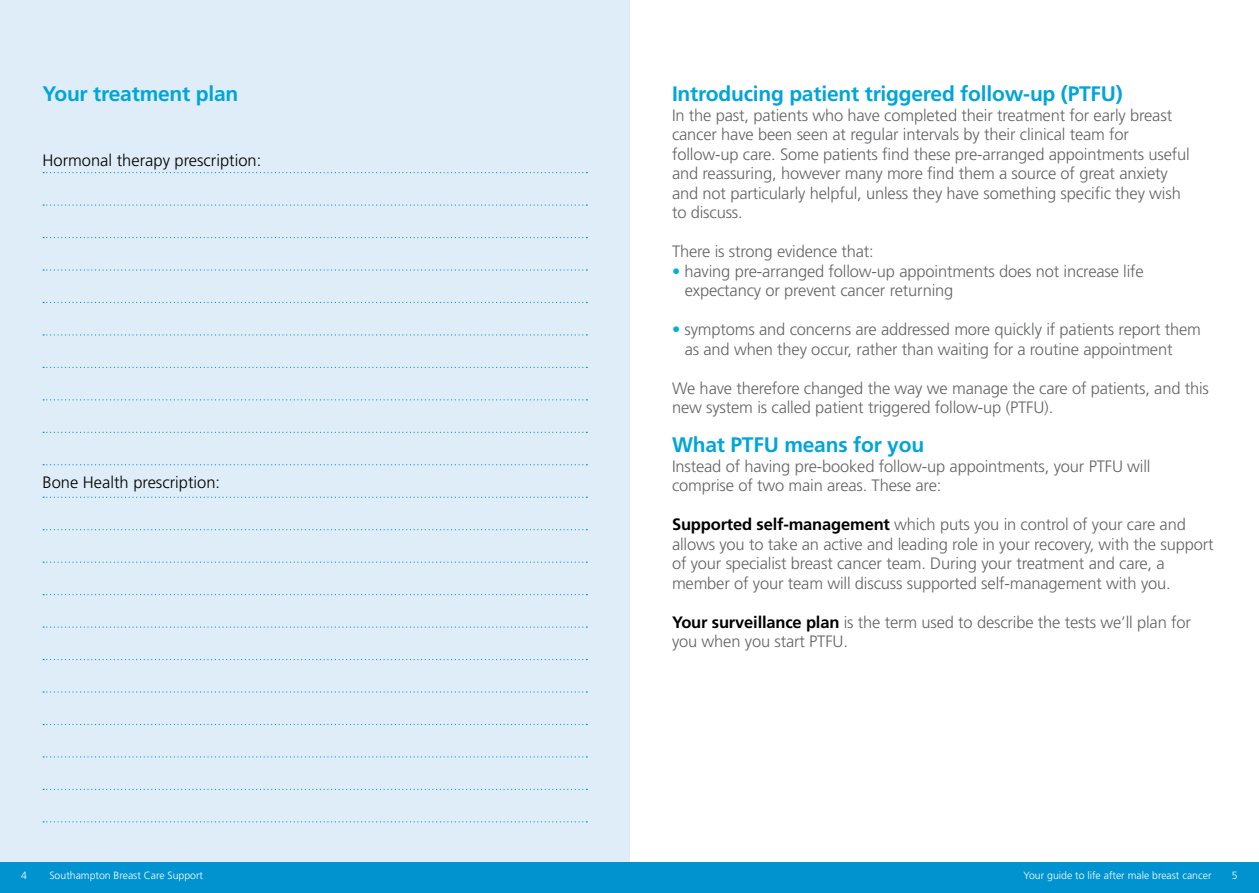
<style>
.page{position:relative;width:1259px;height:893px;background:#fff}
.page>*{position:absolute;margin:0;border:0;box-sizing:border-box;transform-origin:0 0}
.t1{font:700 21px "Frutiger";letter-spacing:-.01em;color:#00a5d9}
.t2{font:300 16.5px/19.5px "Frutiger";letter-spacing:-.01em;color:#636466}
.t3{font:300 16.5px "Frutiger";color:#000}
.t4{font:300 10.5px "Frutiger";color:#fff}
.s1{color:#00afdb}
.s2{font-weight:700;color:#000}
</style>
<div class="page">
<div style="left:0;top:0;width:629px;height:893px;background:#deedf7"></div>
<svg style="left:43px;top:172px;width:544px;height:1px"></svg>
<svg style="left:43px;top:334px;width:544px;height:2px"></svg>
<svg style="left:43px;top:497px;width:544px;height:1px"></svg>
<svg style="left:43px;top:659px;width:544px;height:1px"></svg>
<svg style="left:43px;top:204px;width:544px;height:2px"></svg>
<svg style="left:43px;top:367px;width:544px;height:1px"></svg>
<svg style="left:43px;top:529px;width:544px;height:1px"></svg>
<svg style="left:43px;top:691px;width:544px;height:2px"></svg>
<svg style="left:43px;top:237px;width:544px;height:1px"></svg>
<svg style="left:43px;top:399px;width:544px;height:1px"></svg>
<svg style="left:43px;top:562px;width:544px;height:1px"></svg>
<svg style="left:43px;top:724px;width:544px;height:1px"></svg>
<svg style="left:43px;top:789px;width:544px;height:1px"></svg>
<svg style="left:43px;top:302px;width:544px;height:1px"></svg>
<svg style="left:43px;top:464px;width:544px;height:1px"></svg>
<svg style="left:43px;top:626px;width:544px;height:2px"></svg>
<svg style="left:43px;top:269px;width:544px;height:2px"></svg>
<svg style="left:43px;top:432px;width:544px;height:1px"></svg>
<svg style="left:43px;top:594px;width:544px;height:1px"></svg>
<svg style="left:43px;top:756px;width:544px;height:1px"></svg>
<svg style="left:43px;top:821px;width:544px;height:1px"></svg>
<div style="left:0;top:862px;width:1259px;height:31px;background:#0093d0"></div>
<p class="t1" style="left:43px;top:82px;width:197px">Your treatment plan</p>
<p class="t3" style="left:43px;top:151px;width:220px">Hormonal therapy prescription:</p>
<p class="t3" style="left:43px;top:473px;width:179px">Bone Health prescription:</p>
<p class="t1" style="left:672px;top:82px;width:452px">Introducing patient triggered follow-up (PTFU)</p>
<p class="t2" style="left:672px;top:105px;width:519px">In the past, patients who have completed their treatment for early breast cancer have been seen at regular intervals by their clinical team for follow-up care. Some patients find these pre-arranged appointments useful and reassuring, however many more find them a source of great anxiety and not particularly helpful, unless they have something specific they wish to discuss.</p>
<p class="t2" style="left:672px;top:242px;width:203px">There is strong evidence that:</p>
<p class="t2" style="left:685px;top:261px;width:460px;text-indent:-13px"><span class="s1">•</span> having pre-arranged follow-up appointments does not increase life expectancy or prevent cancer returning</p>
<p class="t2" style="left:685px;top:320px;width:518px;text-indent:-13px"><span class="s1">•</span> symptoms and concerns are addressed more quickly if patients report them as and when they occur, rather than waiting for a routine appointment</p>
<p class="t2" style="left:672px;top:378px;width:538px">We have therefore changed the way we manage the care of patients, and this new system is called patient triggered follow-up (PTFU).</p>
<p class="t1" style="left:672px;top:433px;width:254px">What PTFU means for you</p>
<p class="t2" style="left:672px;top:456px;width:480px">Instead of having pre-booked follow-up appointments, your PTFU will comprise of two main areas. These are:</p>
<p class="t2" style="left:672px;top:515px;width:543px"><span class="s2">Supported self-management</span> which puts you in control of your care and allows you to take an active and leading role in your recovery, with the support of your specialist breast cancer team. During your treatment and care, a member of your team will discuss supported self-management with you.</p>
<p class="t2" style="left:672px;top:612px;width:520px"><span class="s2">Your surveillance plan</span> is the term used to describe the tests we’ll plan for you when you start PTFU.</p>
<p class="t4" style="left:21px;top:869px;width:7px">4</p>
<p class="t4" style="left:1023px;top:869px;width:189px">Your guide to life after male breast cancer</p>
<p class="t4" style="left:1231px;top:869px;width:7px">5</p>
<p class="t4" style="left:49px;top:869px;width:155px">Southampton Breast Care Support</p>
</div>
